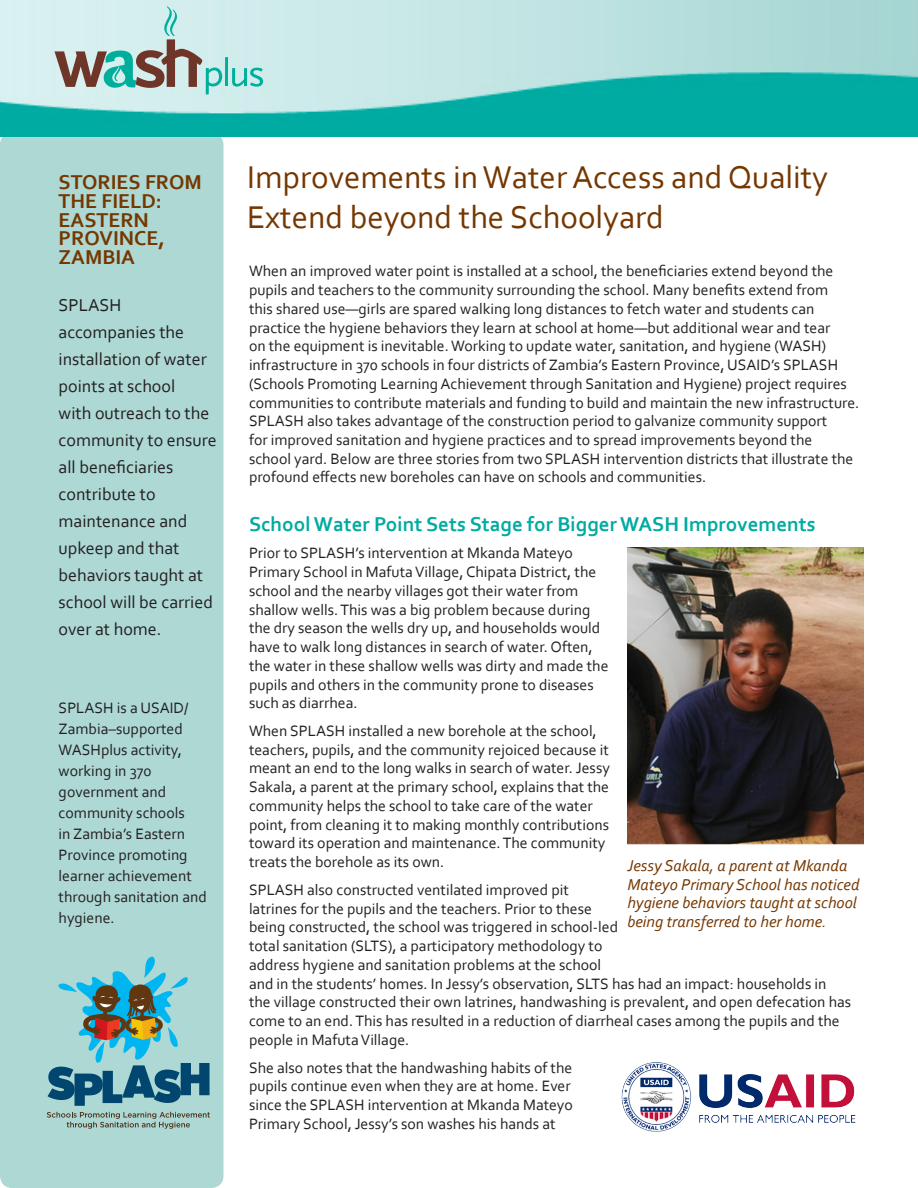
<style>
.page{position:relative;width:918px;height:1188px;background:#fff}
.page>*{position:absolute;margin:0;border:0;box-sizing:border-box;transform-origin:0 0}
.heading{font:33px/39.6px "Corbel";color:#753700}
.subhead{font:700 21px "Corbel";color:#00aba1}
.body_text{font:700 21px/18.8px "Corbel";color:#753700}
.body_text-2{font:18px/27px "Corbel";color:#231f20}
.t1{font:italic 16.5px/18.8px "Corbel";color:#753700}
.body_text-3{font:15.75px/18.8px "Corbel";color:#231f20}
</style>
<div class="page">
<div style="left:1px;top:133px;width:222px;height:1054px;background:#add8d4;border-radius:11px"></div>
<div style="left:0;top:133px;width:223px;height:1055px;border:2px solid #add8d4;border-radius:11px"></div>
<img style="left:0;top:0;width:918px;height:137px">
<hr style="left:225px;top:57px;width:3px;height:29px;background:#00af9b">
<svg style="left:232px;top:68px;width:31px;height:19px"></svg>
<svg style="left:55px;top:6px;width:167px;height:88px;background:#b4cac6"></svg>
<svg style="left:47px;top:1112px;width:163px;height:17px"></svg>
<svg style="left:48px;top:957px;width:162px;height:149px"></svg>
<img style="left:621px;top:1062px;width:235px;height:70px">
<img style="left:628px;top:548px;width:236px;height:296px">
<p class="body_text" style="left:59px;top:172px;width:145px">STORIES FROM<br>THE FIELD:<br>EASTERN<br>PROVINCE,<br>ZAMBIA</p>
<p class="body_text-2" style="left:59px;top:291px;width:160px">SPLASH accompanies the installation of water points at school<br>with outreach to the community to ensure all beneficiaries contribute to maintenance and upkeep and that behaviors taught at school will be carried over at home.</p>
<p class="body_text-3" style="left:59px;top:696px;width:150px;line-height:21px">SPLASH is a USAID/<br>Zambia–supported<br>WASHplus activity, working in 370 government and community schools<br>in Zambia’s Eastern<br>Province promoting learner achievement through sanitation and hygiene.</p>
<p class="heading" style="left:247px;top:157px;width:582px">Improvements in Water Access and Quality<br>Extend beyond the Schoolyard</p>
<p class="body_text-3" style="left:249px;top:261px;width:612px">When an improved water point is installed at a school, the beneficiaries extend beyond the pupils and teachers to the community surrounding the school. Many benefits extend from<br>this shared use—girls are spared walking long distances to fetch water and students can practice the hygiene behaviors they learn at school at home—but additional wear and tear<br>on the equipment is inevitable. Working to update water, sanitation, and hygiene (WASH) infrastructure in 370 schools in four districts of Zambia’s Eastern Province, USAID’s SPLASH (Schools Promoting Learning Achievement through Sanitation and Hygiene) project requires communities to contribute materials and funding to build and maintain the new infrastructure.<br>SPLASH also takes advantage of the construction period to galvanize community support<br>for improved sanitation and hygiene practices and to spread improvements beyond the<br>school yard. Below are three stories from two SPLASH intervention districts that illustrate the profound effects new boreholes can have on schools and communities.</p>
<p class="subhead" style="left:249px;top:511px;width:568px">School Water Point Sets Stage for Bigger WASH Improvements</p>
<p class="body_text-3" style="left:249px;top:543px;width:361px">Prior to SPLASH’s intervention at Mkanda Mateyo Primary School in Mafuta Village, Chipata District, the school and the nearby villages got their water from shallow wells. This was a big problem because during the dry season the wells dry up, and households would have to walk long distances in search of water. Often, the water in these shallow wells was dirty and made the pupils and others in the community prone to diseases such as diarrhea.</p>
<p class="body_text-3" style="left:249px;top:721px;width:362px">When SPLASH installed a new borehole at the school, teachers, pupils, and the community rejoiced because it meant an end to the long walks in search of water. Jessy Sakala, a parent at the primary school, explains that the community helps the school to take care of the water point, from cleaning it to making monthly contributions toward its operation and maintenance. The community treats the borehole as its own.</p>
<p class="body_text-3" style="left:249px;top:880px;width:604px">SPLASH also constructed ventilated improved pit<br>latrines for the pupils and the teachers. Prior to these<br>being constructed, the school was triggered in school-led<br>total sanitation (SLTS), a participatory methodology to<br>address hygiene and sanitation problems at the school<br>and in the students’ homes. In Jessy’s observation, SLTS has had an impact: households in the village constructed their own latrines, handwashing is prevalent, and open defecation has come to an end. This has resulted in a reduction of diarrheal cases among the pupils and the people in Mafuta Village.</p>
<p class="body_text-3" style="left:249px;top:1058px;width:325px">She also notes that the handwashing habits of the pupils continue even when they are at home. Ever since the SPLASH intervention at Mkanda Mateyo Primary School, Jessy’s son washes his hands at</p>
<p class="t1" style="left:627px;top:856px;width:234px">Jessy Sakala, a parent at Mkanda Mateyo Primary School has noticed hygiene behaviors taught at school being transferred to her home.</p>
</div>
